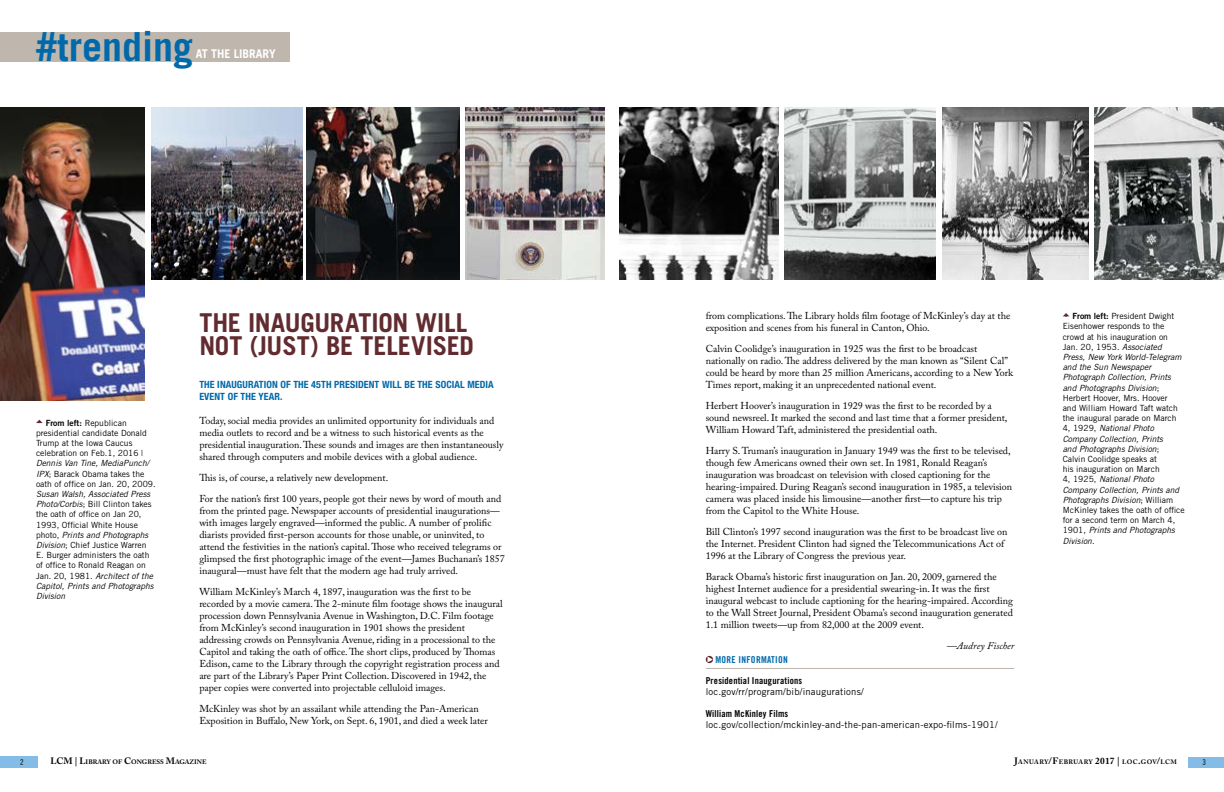
<style>
.page{position:relative;width:1224px;height:792px;background:#fff}
.page>*{position:absolute;margin:0;border:0;box-sizing:border-box;transform-origin:0 0}
.t1{font:700 40px "Trade Gothic";color:#0069aa}
.Headline-Dept{font:700 26px/23px "Trade Gothic";letter-spacing:-.01em;color:#612b2f}
.t2{font:700 12px "Trade Gothic";color:#fff}
.Text-Dept{font:10px/12px "Adobe Caslon Pro";color:#000}
.teaser{font:700 condensed 10px/12px "Helvetica Neue";letter-spacing:.01em;color:#0069aa}
.Tagline{font:italic 10px "Adobe Caslon Pro";letter-spacing:.01em;color:#000}
.website-_more_info{font:9.5px/11.4px "Trade Gothic";letter-spacing:.02em;color:#000}
.More_Information{font:9.5px "Trade Gothic Bold Cond Twenty";letter-spacing:.03em;color:#0069aa}
.photo_caption{font:8.5px/10.2px "Trade Gothic";color:#000}
.byline{font:8px "Trade Gothic Cond Eighteen";color:#000}
.t3{font:700 6.5px "Adobe Caslon Pro";letter-spacing:.055em;color:#000}
.t4{font:700 6.5px "Adobe Caslon Pro";letter-spacing:.01em;color:#000}
.s1{font-family:"Trade Gothic Bold Two"}
.s2{font-style:italic}
.s3{font-family:"Trade Gothic Bold Cond Twenty"}
.s4{font-size:9.2px}
</style>
<div class="page">
<div style="left:0;top:32px;width:290px;height:30px;background:#bfb6ad"></div>
<hr style="left:706px;top:668px;width:308px;height:1px;background:#bfb6ad">
<svg style="left:706px;top:656px;width:7px;height:7px"></svg>
<img style="left:151px;top:108px;width:151px;height:171px">
<img style="left:0;top:108px;width:145px;height:292px">
<img style="left:785px;top:108px;width:150px;height:171px">
<img style="left:307px;top:108px;width:153px;height:171px">
<img style="left:620px;top:108px;width:159px;height:171px">
<img style="left:466px;top:108px;width:139px;height:171px">
<img style="left:942px;top:108px;width:146px;height:171px">
<img style="left:1094px;top:108px;width:130px;height:171px">
<svg style="left:36px;top:420px;width:7px;height:3px"></svg>
<svg style="left:1063px;top:313px;width:6px;height:3px"></svg>
<div style="left:0;top:757px;width:38px;height:11px;background:#83bce6"></div>
<div style="left:1188px;top:757px;width:36px;height:10px;background:#83bce6"></div>
<p class="t1" style="left:35px;top:22px;width:159px">#trending</p>
<p class="t2" style="left:196px;top:47px;width:81px">AT THE LIBRARY</p>
<p class="photo_caption" style="left:36px;top:417px;width:121px;text-indent:10px"><span class="s1">From left:</span> Republican presidential candidate Donald<br>Trump at the Iowa Caucus celebration on Feb.1, 2016 |<br><span class="s2">Dennis Van Tine, MediaPunch/<br>IPX</span>; Barack Obama takes the oath of office on Jan. 20, 2009.<br><span class="s2">Susan Walsh, Associated Press<br>Photo/Corbis</span>; Bill Clinton takes the oath of office on Jan 20,<br>1993, Official White House photo, <span class="s2">Prints and Photographs<br>Division</span>; Chief Justice Warren<br>E. Burger administers the oath of office to Ronald Reagan on<br>Jan. 20, 1981. <span class="s2">Architect of the<br>Capitol, Prints and Photographs<br>Division</span></p>
<p class="Headline-Dept" style="left:199px;top:311px;width:276px">THE INAUGURATION WILL<br>NOT (JUST) BE TELEVISED</p>
<p class="teaser" style="left:199px;top:378px;width:296px">THE INAUGURATION OF THE 45TH PRESIDENT WILL BE THE SOCIAL MEDIA<br>EVENT OF THE YEAR.</p>
<p class="Text-Dept" style="left:199px;top:415px;width:306px">Today, social media provides an unlimited opportunity for individuals and media outlets to record and be a witness to such historical events as the presidential inauguration. These sounds and images are then instantaneously shared through computers and mobile devices with a global audience.</p>
<p class="Text-Dept" style="left:199px;top:472px;width:190px">This is, of course, a relatively new development.</p>
<p class="Text-Dept" style="left:199px;top:493px;width:307px">For the nation’s first 100 years, people got their news by word of mouth and from the printed page. Newspaper accounts of presidential inaugurations— with images largely engraved—informed the public. A number of prolific diarists provided first-person accounts for those unable, or uninvited, to attend the festivities in the nation’s capital. Those who received telegrams or glimpsed the first photographic image of the event—James Buchanan’s 1857 inaugural—must have felt that the modern age had truly arrived.</p>
<p class="Text-Dept" style="left:199px;top:586px;width:305px">William McKinley’s March 4, 1897, inauguration was the first to be recorded by a movie camera. The 2-minute film footage shows the inaugural procession down Pennsylvania Avenue in Washington, D.C. Film footage from McKinley’s second inauguration in 1901 shows the president addressing crowds on Pennsylvania Avenue, riding in a processional to the Capitol and taking the oath of office. The short clips, produced by Thomas Edison, came to the Library through the copyright registration process and are part of the Library’s Paper Print Collection. Discovered in 1942, the paper copies were converted into projectable celluloid images.</p>
<p class="Text-Dept" style="left:199px;top:703px;width:290px">McKinley was shot by an assailant while attending the Pan-American<br>Exposition in Buffalo, New York, on Sept. 6, 1901, and died a week later</p>
<p class="Text-Dept" style="left:706px;top:309px;width:306px">from complications. The Library holds film footage of McKinley’s day at the exposition and scenes from his funeral in Canton, Ohio.</p>
<p class="Text-Dept" style="left:706px;top:342px;width:309px">Calvin Coolidge’s inauguration in 1925 was the first to be broadcast nationally on radio. The address delivered by the man known as “Silent Cal” could be heard by more than 25 million Americans, according to a New York Times report, making it an unprecedented national event.</p>
<p class="Text-Dept" style="left:706px;top:399px;width:303px">Herbert Hoover’s inauguration in 1929 was the first to be recorded by a sound newsreel. It marked the second and last time that a former president,<br>William Howard Taft, administered the presidential oath.</p>
<p class="Text-Dept" style="left:706px;top:444px;width:308px">Harry S. Truman’s inauguration in January 1949 was the first to be televised, though few Americans owned their own set. In 1981, Ronald Reagan’s inauguration was broadcast on television with closed captioning for the hearing-impaired. During Reagan’s second inauguration in 1985, a television camera was placed inside his limousine—another first—to capture his trip from the Capitol to the White House.</p>
<p class="Text-Dept" style="left:706px;top:525px;width:303px">Bill Clinton’s 1997 second inauguration was the first to be broadcast live on the Internet. President Clinton had signed the Telecommunications Act of<br>1996 at the Library of Congress the previous year.</p>
<p class="Text-Dept" style="left:706px;top:570px;width:309px">Barack Obama’s historic first inauguration on Jan. 20, 2009, garnered the highest Internet audience for a presidential swearing-in. It was the first inaugural webcast to include captioning for the hearing-impaired. According to the Wall Street Journal, President Obama’s second inauguration generated 1.1 million tweets—up from 82,000 at the 2009 event.</p>
<p class="Tagline" style="left:947px;top:640px;width:69px">—Audrey Fischer</p>
<p class="More_Information" style="left:715px;top:654px;width:74px">MORE INFORMATION</p>
<p class="website-_more_info" style="left:706px;top:675px;width:160px"><span class="s3">Presidential Inaugurations </span>loc.gov/rr/program/bib/inaugurations/</p>
<p class="website-_more_info" style="left:706px;top:707px;width:293px"><span class="s3">William McKinley Films </span>loc.gov/collection/mckinley-and-the-pan-american-expo-films-1901/</p>
<p class="photo_caption" style="left:1063px;top:311px;width:124px;text-indent:10px"><span class="s1">From left:</span> President Dwight<br>Eisenhower responds to the crowd at his inauguration on<br>Jan. 20, 1953. <span class="s2">Associated<br>Press, New York World-Telegram and the Sun Newspaper<br>Photograph Collection, Prints and Photographs Division</span>;<br>Herbert Hoover, Mrs. Hoover<br>and William Howard Taft watch the inaugural parade on March<br>4, 1929, <span class="s2">National Photo<br>Company Collection, Prints<br>and Photographs Division</span>;<br>Calvin Coolidge speaks at<br>his inauguration on March<br>4, 1925, <span class="s2">National Photo<br>Company Collection, Prints and<br>Photographs Division</span>; William<br>McKinley takes the oath of office for a second term on March 4,<br>1901, <span class="s2">Prints and Photographs<br>Division</span>.</p>
<p class="byline" style="left:20px;top:758px;width:5px">2</p>
<p class="t4" style="left:50px;top:757px;width:158px"><span class="s4">LCM | L</span>IBRARY OF <span class="s4">C</span>ONGRESS <span class="s4">M</span>AGAZINE</p>
<p class="t3" style="left:1014px;top:757px;width:164px"><span class="s4">J</span>ANUARY<span class="s4">/F</span>EBRUARY <span class="s4">2017 |</span> LOC<span class="s4">.</span>GOV<span class="s4">/</span>LCM</p>
<p class="byline" style="left:1202px;top:758px;width:5px">3</p>
</div>
